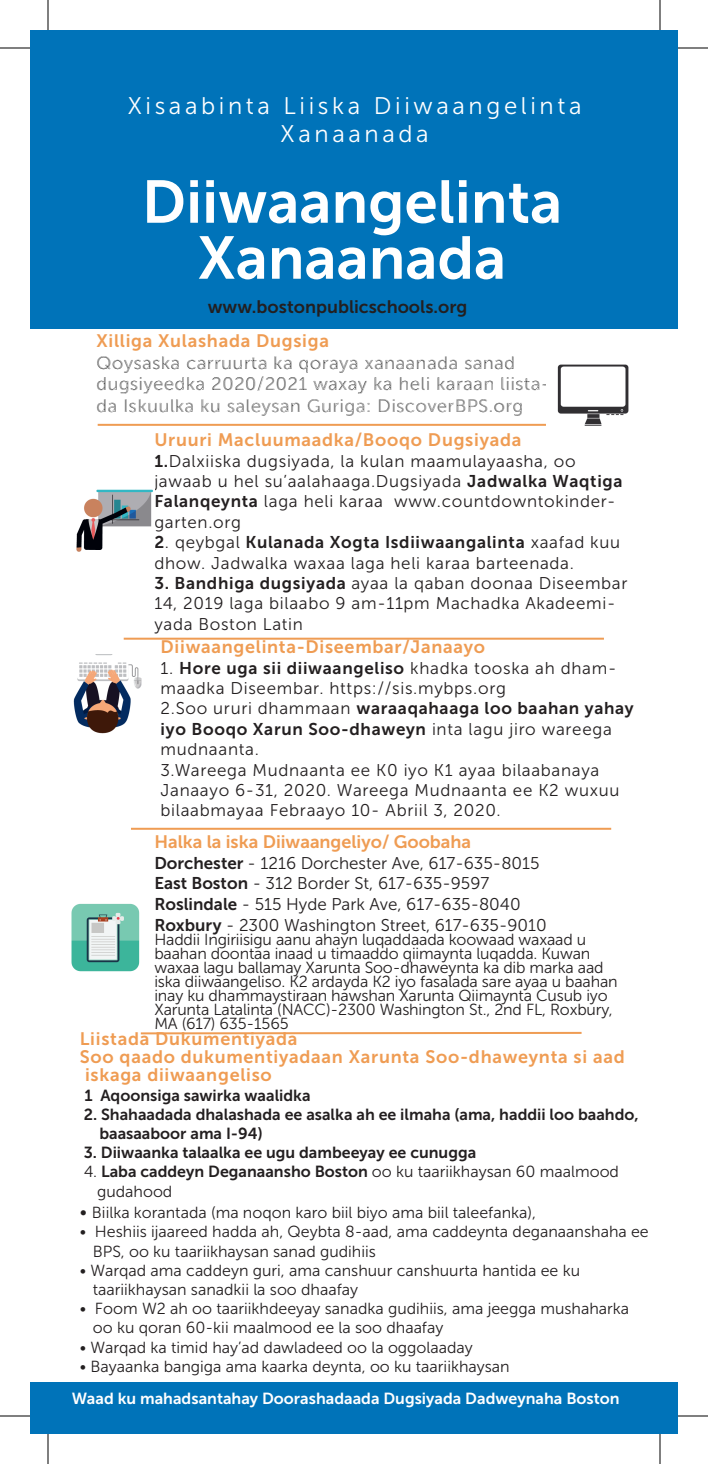
<style>
.page{position:relative;width:708px;height:1464px;background:#fff}
.page>*{position:absolute;margin:0;border:0;box-sizing:border-box;transform-origin:0 0}
.t1{font:60px/56px "Museo Sans 700";color:#fff;text-align:center}
.t2{font:24px/28px "Museo Sans 300";letter-spacing:.15em;color:#fff;text-align:center}
.t3{font:18px/18px "Museo Sans 700";letter-spacing:.04em;color:#ef9c53}
.t4{font:18px/21.6px "Museo Sans 300";letter-spacing:.04em;color:#000}
.t5{font:18px "Museo Sans 700";color:#ef9c53}
.t6{font:18px "Museo Sans 700";color:#231f20}
.t7{font:17px/20.4px "Museo Sans 300";letter-spacing:.04em;color:#231f20}
.t8{font:17px/20.4px "Museo Sans 700";letter-spacing:.04em;color:#231f20}
.t9{font:17px/20.8px "Museo Sans 300";color:#231f20}
.t10{font:16px/14px "Museo Sans 300";color:#231f20}
.t11{font:16px/19.2px "Museo Sans 700";color:#231f20}
.t12{font:16px "Museo Sans 700";color:#fff}
.s1{font-family:"Museo Sans 700"}
.s2{font-family:"Museo Sans 300"}
.s3{font-size:18px}
</style>
<div class="page">
<div style="left:30px;top:1383px;width:648px;height:51px;background:#0073b9"></div>
<div style="left:30px;top:30px;width:648px;height:299px;background:#0073b9"></div>
<hr style="left:98px;top:424px;width:480px;height:2px;background:#ef9c53">
<img style="left:547px;top:364px;width:82px;height:62px">
<img style="left:76px;top:489px;width:77px;height:63px">
<img style="left:73px;top:654px;width:69px;height:80px">
<img style="left:71px;top:903px;width:69px;height:69px">
<hr style="left:124px;top:638px;width:480px;height:2px;background:#ef9c53">
<hr style="left:141px;top:1032px;width:441px;height:2px;background:#ef9c53">
<hr style="left:131px;top:828px;width:480px;height:2px;background:#ef9c53">
<hr style="left:0;top:48px;width:30px;height:1px;background:#000">
<hr style="left:678px;top:48px;width:30px;height:1px;background:#000">
<hr style="left:0;top:1416px;width:30px;height:1px;background:#000">
<hr style="left:678px;top:1416px;width:30px;height:1px;background:#000">
<hr style="left:48px;top:0;width:1px;height:30px;background:#000">
<hr style="left:48px;top:1434px;width:1px;height:30px;background:#000">
<hr style="left:660px;top:0;width:1px;height:30px;background:#000">
<hr style="left:660px;top:1434px;width:1px;height:30px;background:#000">
<h2 class="t2" style="left:128px;top:92px;width:455px">Xisaabinta Liiska Diiwaangelinta<br>Xanaanada</h2>
<h1 class="t1" style="left:142px;top:174px;width:422px">Diiwaangelinta<br>Xanaanada</h1>
<p class="t6" style="left:208px;top:296px;width:261px">www.bostonpublicschools.org</p>
<p class="t3" style="left:96px;top:332px;width:234px">Xilliga Xulashada Dugsiga</p>
<p class="t4" style="left:96px;top:352px;width:455px">Qoysaska carruurta ka qoraya xanaanada sanad dugsiyeedka 2020/2021 waxay ka heli karaan liista&shy;da Iskuulka ku saleysan Guriga: DiscoverBPS.org</p>
<p class="t3" style="left:154px;top:431px;width:369px">Uruuri Macluumaadka/Booqo Dugsiyada</p>
<p class="t7" style="left:154px;top:451px;width:470px"><span class="s1">1.</span>Dalxiiska dugsiyada, la kulan maamulayaasha, oo jawaab u hel su’aalahaaga.Dugsiyada <span class="s1">Jadwalka Waqtiga Falanqeynta</span> laga heli karaa www.countdowntokinder&shy;garten.org</p>
<p class="t8" style="left:154px;top:532px;width:467px">2<span class="s2">. qeybgal</span> Kulanada Xogta Isdiiwaangalinta <span class="s2">xaafad kuu</span></p>
<p class="t7" style="left:154px;top:553px;width:421px">dhow. Jadwalka waxaa laga heli karaa barteenada.</p>
<p class="t7" style="left:154px;top:573px;width:475px"><span class="s1">3. Bandhiga dugsiyada</span> ayaa la qaban doonaa Diseembar<br>14, 2019 laga bilaabo 9 am-11pm Machadka Akadeemi&shy;yada Boston Latin</p>
<p class="t3" style="left:161px;top:638px;width:326px">Diiwaangelinta-Diseembar/Janaayo</p>
<p class="t8" style="left:161px;top:658px;width:457px"><span class="s2">1.</span> Hore uga sii diiwaangeliso <span class="s2">khadka tooska ah dham-</span></p>
<p class="t7" style="left:161px;top:678px;width:347px">maadka Diseembar. https://sis.mybps.org</p>
<p class="t8" style="left:161px;top:698px;width:475px"><span class="s2">2.Soo ururi dhammaan</span> waraaqahaaga loo baahan yahay iyo Booqo Xarun Soo-dhaweyn <span class="s2">inta lagu jiro wareega</span></p>
<p class="t7" style="left:161px;top:739px;width:460px">mudnaanta.<br>3.Wareega Mudnaanta ee K0 iyo K1 ayaa bilaabanaya Janaayo 6-31, 2020. Wareega Mudnaanta ee K2 wuxuu bilaabmayaa Febraayo 10- Abriil 3, 2020.</p>
<p class="t5" style="left:154px;top:832px;width:318px">Halka la iska Diiwaangeliyo/ Goobaha</p>
<p class="t9" style="left:154px;top:853px;width:394px"><span class="s1">Dorchester</span> - 1216 Dorchester Ave, 617-635-8015<br><span class="s1">East Boston</span> - 312 Border St, 617-635-9597<br><span class="s1">Roslindale</span> - 515 Hyde Park Ave, 617-635-8040<br><span class="s1">Roxbury</span> - 2300 Washington Street, 617-635-9010</p>
<p class="t10" style="left:154px;top:933px;width:465px">Haddii Ingiriisigu aanu ahayn luqaddaada koowaad waxaad u baahan doontaa inaad u timaaddo qiimaynta luqadda. Kuwan waxaa lagu ballamay Xarunta Soo-dhaweynta ka dib marka aad iska diiwaangeliso. K2 ardayda K2 iyo fasalada sare ayaa u baahan inay ku dhammaystiraan hawshan Xarunta Qiimaynta Cusub iyo Xarunta Latalinta (NACC)-2300 Washington St., 2nd FL, Roxbury, MA (617) 635-1565</p>
<p class="t3" style="left:80px;top:1030px;width:546px">Liistada Dukumentiyada<br>Soo qaado dukumentiyadaan Xarunta Soo-dhaweynta si aad iskaga diiwaangeliso</p>
<p class="t11" style="left:84px;top:1085px;width:228px">1 Aqoonsiga sawirka waalidka</p>
<p class="t11" style="left:99px;top:1105px;width:541px;text-indent:-16px">2. Shahaadada dhalashada ee asalka ah ee ilmaha (ama, haddii loo baahdo, baasaaboor ama I-94)</p>
<p class="t11" style="left:84px;top:1143px;width:394px">3. Diiwaanka talaalka ee ugu dambeeyay ee cunugga</p>
<p class="t10" style="left:97px;top:1162px;width:523px;line-height:19.2px;text-indent:-13px">4. <span class="s1">Laba caddeyn Deganaansho Boston</span> oo ku taariikhaysan 60 maalmood gudahood</p>
<p class="t10" style="left:80px;top:1206px;width:458px"><span class="s3">•</span> Biilka korantada (ma noqon karo biil biyo ama biil taleefanka),</p>
<p class="t10" style="left:93px;top:1222px;width:558px;line-height:19.2px;text-indent:-13px">• Heshiis ijaareed hadda ah, Qeybta 8-aad, ama caddeynta deganaanshaha ee<br>BPS, oo ku taariikhaysan sanad gudihiis</p>
<p class="t10" style="left:93px;top:1261px;width:489px;line-height:19.2px;text-indent:-13px">• Warqad ama caddeyn guri, ama canshuur canshuurta hantida ee ku taariikhaysan sanadkii la soo dhaafay</p>
<p class="t10" style="left:93px;top:1299px;width:538px;line-height:19.2px;text-indent:-13px">• Foom W2 ah oo taariikhdeeyay sanadka gudihiis, ama jeegga mushaharka oo ku qoran 60-kii maalmood ee la soo dhaafay</p>
<p class="t10" style="left:80px;top:1340px;width:394px">• Warqad ka timid hay’ad dawladeed oo la oggolaaday</p>
<p class="t10" style="left:80px;top:1359px;width:431px">• Bayaanka bangiga ama kaarka deynta, oo ku taariikhaysan</p>
<p class="t12" style="left:72px;top:1389px;width:549px">Waad ku mahadsantahay Doorashadaada Dugsiyada Dadweynaha Boston</p>
</div>
